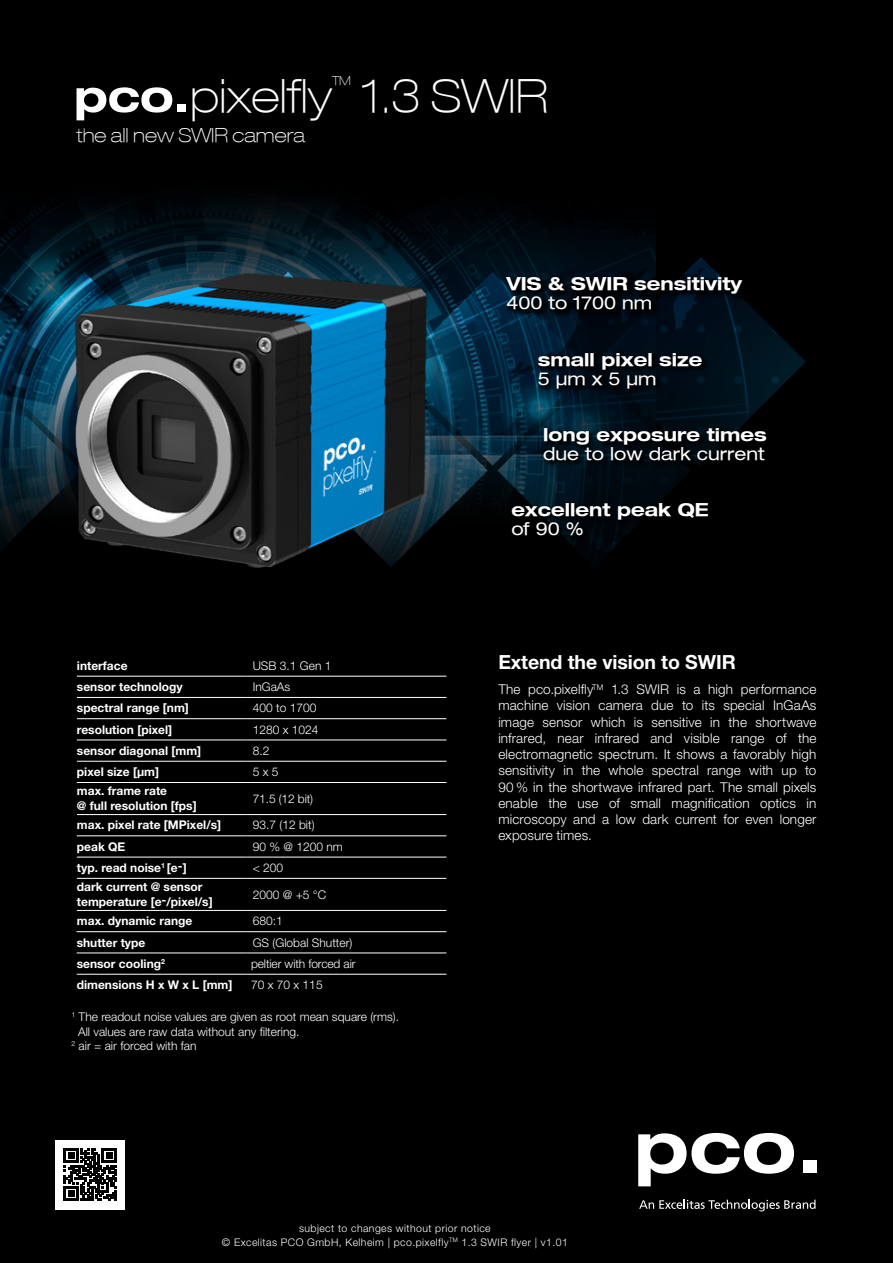
<style>
.page{position:relative;width:893px;height:1263px;background:#000}
.page>*{position:absolute;margin:0;border:0;box-sizing:border-box;transform-origin:0 0}
.t1{font:100 expanded 45.9px "Helvetica Neue";color:#fff}
.GS_grau{font:700 19.5px "Helvetica Neue LT Std";letter-spacing:-.005em;color:#fff}
.t2{font:100 expanded 19.5px "Helvetica Neue";color:#fff}
.t3{font:700 expanded 18px/19.5px "Helvetica Neue";color:#fff}
.t4{font:expanded 18px "Helvetica Neue";color:#fff}
.GS_grau-2{font:300 13.5px/16.2px "Helvetica Neue LT Std";letter-spacing:.01em;color:#fff;text-align:justify}
.t5{font:100 expanded 12.3px "Helvetica Neue";color:#fff}
.t6{font:700 12px/15px "Helvetica Neue LT Std";color:#fff}
.t7{font:300 12px "Helvetica Neue LT Std";color:#fff}
.t8{font:300 10.5px/13.5px "Helvetica Neue LT Std";letter-spacing:.04em;color:#fff;text-align:center}
.s1{font-weight:400}
</style>
<div class="page">
<img style="left:580px;top:228px;width:76px;height:38px">
<svg style="left:580px;top:266px;width:226px;height:293px"></svg>
<div style="left:510px;top:501px;width:206px;height:42px;background:#000"></div>
<div style="left:504px;top:275px;width:247px;height:43px;background:#000;opacity:.92"></div>
<div style="left:536px;top:350px;width:174px;height:46px;background:#000;opacity:.92"></div>
<div style="left:542px;top:425px;width:232px;height:42px;background:#000;opacity:.92"></div>
<hr style="left:77px;top:835px;width:170px;height:1px;background:#fff">
<hr style="left:247px;top:835px;width:199px;height:1px;background:#fff">
<hr style="left:77px;top:857px;width:170px;height:1px;background:#fff">
<hr style="left:247px;top:857px;width:199px;height:1px;background:#fff">
<hr style="left:77px;top:878px;width:170px;height:1px;background:#fff">
<hr style="left:247px;top:878px;width:199px;height:1px;background:#fff">
<hr style="left:77px;top:910px;width:170px;height:1px;background:#fff">
<hr style="left:247px;top:910px;width:199px;height:1px;background:#fff">
<hr style="left:77px;top:974px;width:170px;height:1px;background:#fff">
<hr style="left:247px;top:974px;width:199px;height:1px;background:#fff">
<hr style="left:77px;top:931px;width:170px;height:1px;background:#fff">
<hr style="left:247px;top:931px;width:199px;height:1px;background:#fff">
<hr style="left:77px;top:953px;width:170px;height:1px;background:#fff">
<hr style="left:247px;top:953px;width:199px;height:1px;background:#fff">
<div style="left:55px;top:1140px;width:70px;height:69px;background:#fff"></div>
<svg style="left:64px;top:1148px;width:53px;height:53px"></svg>
<svg style="left:638px;top:1133px;width:156px;height:53px"></svg>
<div style="left:803px;top:1160px;width:13px;height:12px;background:#fff"></div>
<svg style="left:639px;top:1200px;width:176px;height:11px"></svg>
<img style="left:0;top:203px;width:580px;height:613px">
<svg style="left:77px;top:87px;width:95px;height:33px"></svg>
<div style="left:177px;top:104px;width:9px;height:8px;background:#fff"></div>
<p class="t1" style="left:190px;top:68px;width:143px">pixelfly</p>
<p class="t5" style="left:332px;top:73px;width:21px">TM</p>
<p class="t1" style="left:361px;top:68px;width:188px">1.3 SWIR</p>
<p class="t2" style="left:77px;top:124px;width:230px">the all new SWIR camera</p>
<p class="t6" style="left:77px;top:658px;width:52px">interface</p>
<p class="t7" style="left:253px;top:658px;width:80px">USB 3.1 Gen 1</p>
<p class="t6" style="left:77px;top:679px;width:107px">sensor technology</p>
<p class="t7" style="left:253px;top:679px;width:39px">InGaAs</p>
<p class="t6" style="left:77px;top:700px;width:113px">spectral range [nm]</p>
<p class="t7" style="left:253px;top:701px;width:65px">400 to 1700</p>
<p class="t6" style="left:77px;top:721px;width:97px">resolution [pixel]</p>
<p class="t7" style="left:253px;top:722px;width:67px">1280 x 1024</p>
<p class="t6" style="left:77px;top:743px;width:126px">sensor diagonal [mm]</p>
<p class="t7" style="left:253px;top:743px;width:18px">8.2</p>
<p class="t6" style="left:77px;top:764px;width:84px">pixel size [µm]</p>
<p class="t7" style="left:253px;top:764px;width:27px">5 x 5</p>
<p class="t6" style="left:77px;top:783px;width:92px">max. frame rate</p>
<p class="t6" style="left:77px;top:798px;width:121px">@ full resolution [fps]</p>
<p class="t7" style="left:253px;top:791px;width:62px">71.5 (12 bit)</p>
<p class="t6" style="left:77px;top:817px;width:146px">max. pixel rate [MPixel/s]</p>
<p class="t7" style="left:253px;top:818px;width:63px">93.7 (12 bit)</p>
<p class="t6" style="left:77px;top:839px;width:50px">peak QE</p>
<p class="t7" style="left:253px;top:839px;width:92px">90 % @ 1200 nm</p>
<p class="t6" style="left:77px;top:860px;width:111px">typ. read noise<sup>1</sup> [e-]</p>
<p class="t7" style="left:253px;top:860px;width:32px">&lt; 200</p>
<p class="t6" style="left:77px;top:879px;width:137px">dark current @ sensor temperature [e-/pixel/s]</p>
<p class="t7" style="left:253px;top:887px;width:75px">2000 @ +5 °C</p>
<p class="t6" style="left:77px;top:913px;width:117px">max. dynamic range</p>
<p class="t7" style="left:253px;top:914px;width:32px">680:1</p>
<p class="t6" style="left:77px;top:934px;width:70px">shutter type</p>
<p class="t7" style="left:253px;top:935px;width:101px">GS (Global Shutter)</p>
<p class="t6" style="left:77px;top:956px;width:90px">sensor cooling<sup>2</sup></p>
<p class="t7" style="left:251px;top:956px;width:106px">peltier with forced air</p>
<p class="t6" style="left:77px;top:977px;width:157px">dimensions H x W x L [mm]</p>
<p class="t7" style="left:251px;top:977px;width:73px">70 x 70 x 115</p>
<p class="t7" style="left:71px;top:1009px;width:329px"><sup>1</sup> The readout noise values are given as root mean square (rms).</p>
<p class="t7" style="left:78px;top:1024px;width:223px">All values are raw data without any filtering.</p>
<p class="t7" style="left:71px;top:1038px;width:127px"><sup>2</sup> air = air forced with fan</p>
<p class="t3" style="left:506px;top:273px;width:237px">VIS &amp; SWIR sensitivity</p>
<p class="t4" style="left:506px;top:292px;width:147px">400 to 1700 nm</p>
<p class="t3" style="left:538px;top:349px;width:166px">small pixel size<br><span class="s1">5 µm x 5 µm</span></p>
<p class="t3" style="left:543px;top:424px;width:225px">long exposure times</p>
<p class="t4" style="left:543px;top:443px;width:223px">due to low dark current</p>
<p class="t3" style="left:511px;top:499px;width:199px">excellent peak QE</p>
<p class="t4" style="left:511px;top:518px;width:74px">of 90 %</p>
<p class="GS_grau" style="left:498px;top:650px;width:239px">Extend the vision to SWIR</p>
<p class="GS_grau-2" style="left:498px;top:681px;width:320px">The pco.pixelfly<sup>TM</sup> 1.3 SWIR is a high performance machine vision camera due to its special InGaAs image sensor which is sensitive in the shortwave infrared, near infrared and visible range of the electromagnetic spectrum. It shows a favorably high sensitivity in the whole spectral range with up to 90 % in the shortwave infrared part. The small pixels enable the use of small magnification optics in microscopy and a low dark current for even longer exposure times.</p>
<p class="t8" style="left:222px;top:1221px;width:347px">subject to changes without prior notice<br>© Excelitas PCO GmbH, Kelheim | pco.pixelfly<sup>TM</sup> 1.3 SWIR flyer | v1.01</p>
</div>
